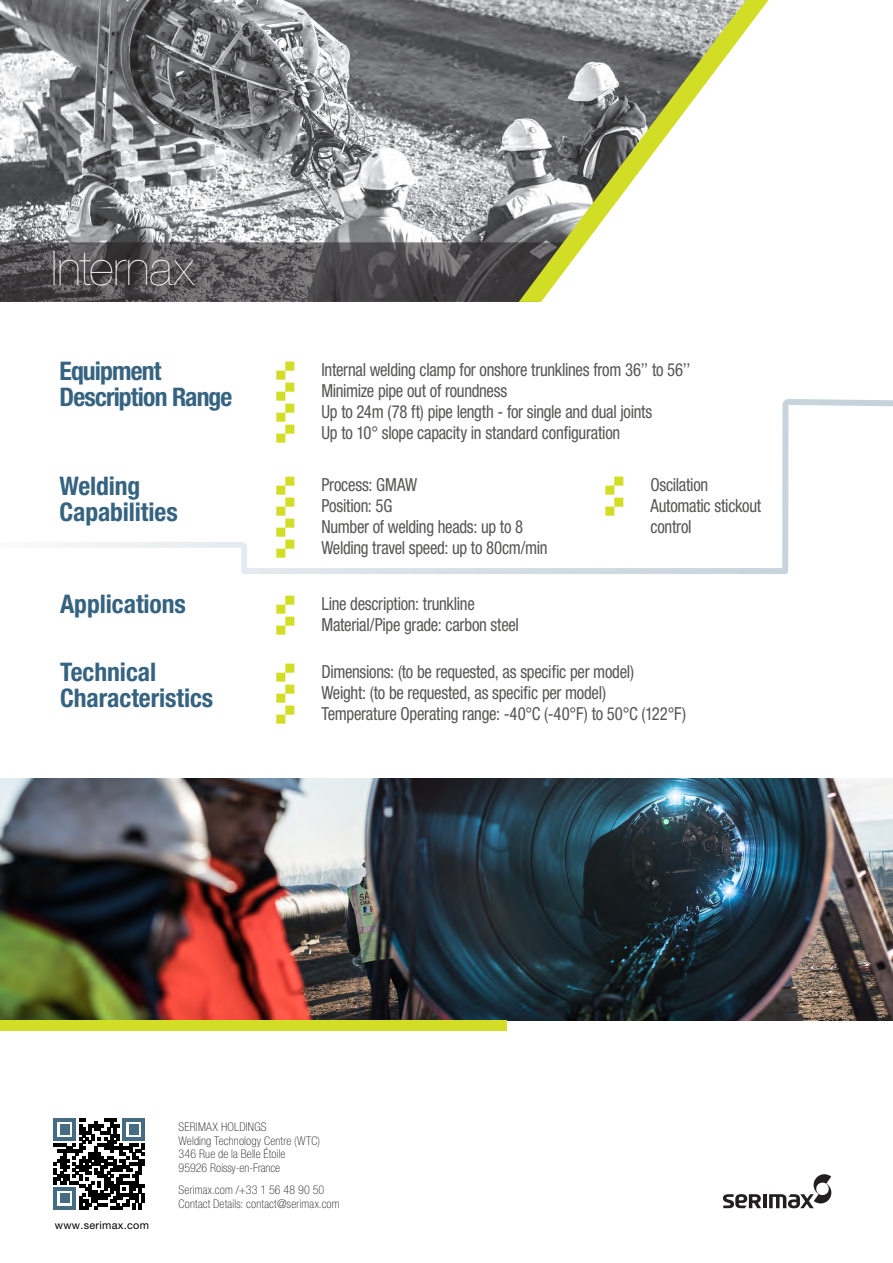
<style>
.page{position:relative;width:893px;height:1263px;background:#fff}
.page>*{position:absolute;margin:0;border:0;box-sizing:border-box;transform-origin:0 0}
.t1{font:200 48px "Helvetica Neue LT Std";letter-spacing:-.005em;color:#fff}
.Tech_Bullets{font:700 condensed 25.65px/26px "Helvetica Neue LT Std";letter-spacing:-.005em;color:#356380}
.Tech_Bullets-2{font:700 condensed 25.65px "Helvetica Neue LT Std";letter-spacing:-.035em;color:#356380}
.Tech_Bullets-3{font:condensed 18px "Helvetica Neue LT Std";letter-spacing:-.015em;color:#575756;scale:.93 1}
.t2{font:100 condensed 12px/13.6px "Helvetica Neue LT Std";letter-spacing:.015em;color:#231f20}
.t3{font:10.8px "Helvetica Neue LT Std";letter-spacing:.03em;color:#000}
</style>
<div class="page">
<img style="left:0;top:0;width:519px;height:242px">
<svg style="left:0;top:242px;width:519px;height:60px;background:#525051"></svg>
<svg style="left:57px;top:399px;width:836px;height:175px"></svg>
<svg style="left:519px;top:0;width:250px;height:302px"></svg>
<svg style="left:47px;top:246px;width:158px;height:51px;background:#504e4f"></svg>
<img style="left:0;top:778px;width:893px;height:242px">
<div style="left:0;top:1021px;width:506px;height:10px;background:#d2dd25"></div>
<svg style="left:54px;top:1118px;width:91px;height:91px"></svg>
<hr style="left:763px;top:1194px;width:3px;height:14px;background:#231f20">
<svg style="left:723px;top:1194px;width:38px;height:14px"></svg>
<svg style="left:769px;top:1174px;width:62px;height:34px"></svg>
<svg style="left:276px;top:476px;width:27px;height:81px"></svg>
<svg style="left:605px;top:476px;width:18px;height:39px"></svg>
<svg style="left:276px;top:399px;width:27px;height:43px"></svg>
<p class="t1" style="left:51px;top:240px;width:144px">Internax</p>
<p class="Tech_Bullets-2" style="left:60px;top:355px;width:103px">Equipment</p>
<p class="Tech_Bullets-2" style="left:60px;top:381px;width:174px">Description Range</p>
<p class="Tech_Bullets" style="left:60px;top:472px;width:82px">Welding</p>
<p class="Tech_Bullets" style="left:60px;top:498px;width:120px">Capabilities</p>
<p class="Tech_Bullets" style="left:60px;top:591px;width:127px">Applications</p>
<p class="Tech_Bullets" style="left:60px;top:659px;width:155px">Technical<br>Characteristics</p>
<p class="Tech_Bullets-3" style="left:321px;top:359px;width:398px">Internal welding clamp for onshore trunklines from 36’’ to 56’’</p>
<p class="Tech_Bullets-3" style="left:321px;top:380px;width:201px">Minimize pipe out of roundness</p>
<p class="Tech_Bullets-3" style="left:321px;top:401px;width:357px">Up to 24m (78 ft) pipe length - for single and dual joints</p>
<p class="Tech_Bullets-3" style="left:321px;top:422px;width:323px">Up to 10° slope capacity in standard configuration</p>
<p class="Tech_Bullets-3" style="left:321px;top:474px;width:105px">Process: GMAW</p>
<p class="Tech_Bullets-3" style="left:321px;top:495px;width:78px">Position: 5G</p>
<p class="Tech_Bullets-3" style="left:321px;top:516px;width:218px">Number of welding heads: up to 8</p>
<p class="Tech_Bullets-3" style="left:321px;top:537px;width:245px">Welding travel speed: up to 80cm/min</p>
<p class="Tech_Bullets-3" style="left:321px;top:593px;width:166px">Line description: trunkline</p>
<p class="Tech_Bullets-3" style="left:321px;top:614px;width:214px">Material/Pipe grade: carbon steel</p>
<p class="Tech_Bullets-3" style="left:650px;top:474px;width:64px">Oscilation</p>
<p class="Tech_Bullets-3" style="left:650px;top:495px;width:121px">Automatic stickout</p>
<p class="Tech_Bullets-3" style="left:650px;top:516px;width:46px">control</p>
<p class="Tech_Bullets-3" style="left:321px;top:661px;width:338px">Dimensions: (to be requested, as specific per model)</p>
<p class="Tech_Bullets-3" style="left:321px;top:682px;width:308px">Weight: (to be requested, as specific per model)</p>
<p class="Tech_Bullets-3" style="left:321px;top:703px;width:394px">Temperature Operating range: -40°C (-40°F) to 50°C (122°F)</p>
<p class="t3" style="left:55px;top:1218px;width:96px">www.serimax.com</p>
<p class="t2" style="left:179px;top:1120px;width:143px">SERIMAX HOLDINGS<br>Welding Technology Centre (WTC)<br>346 Rue de la Belle Étoile<br>95926 Roissy-en-France</p>
<p class="t2" style="left:179px;top:1183px;width:163px">Serimax.com /+33 1 56 48 90 50<br>Contact Details: contact@serimax.com</p>
</div>
